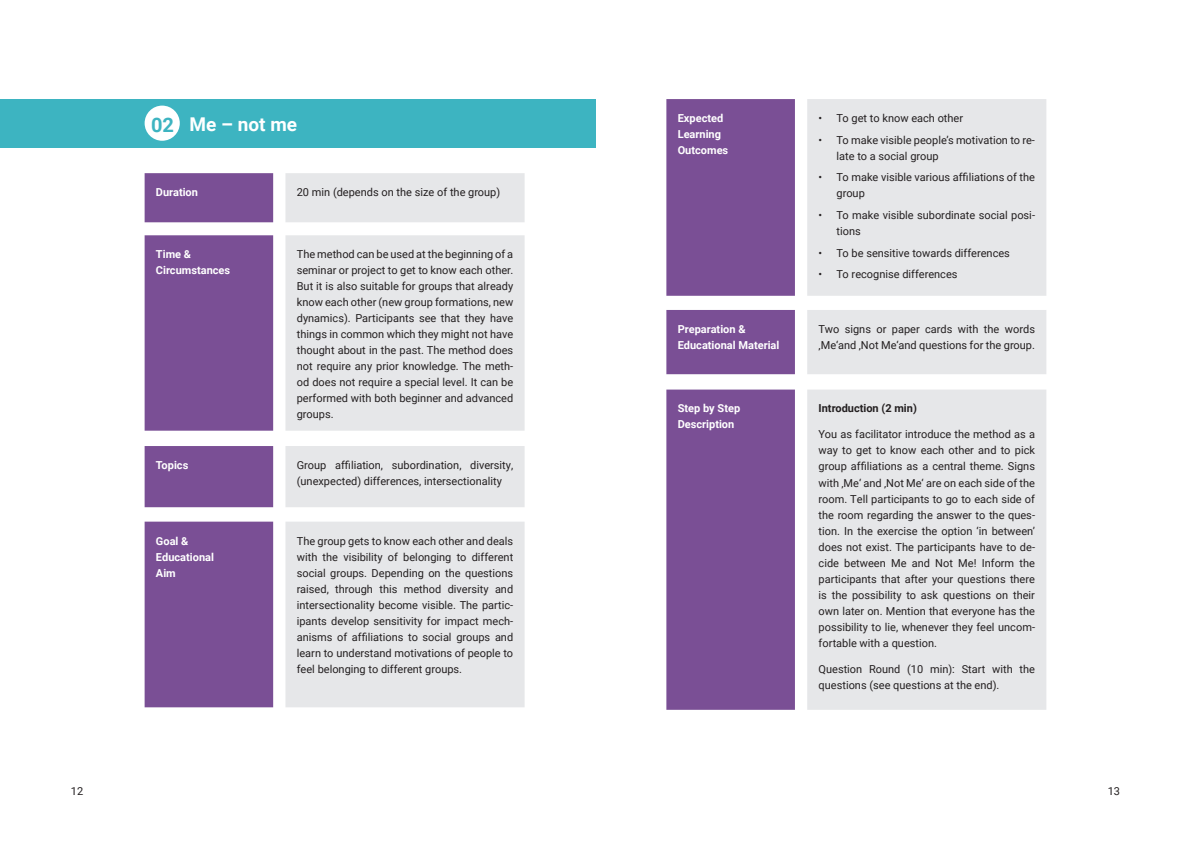
<style>
.page{position:relative;width:1191px;height:842px;background:#fff}
.page>*{position:absolute;margin:0;border:0;box-sizing:border-box;transform-origin:0 0}
.t1{font:700 20px "Roboto";color:#3db4c1}
.t2{font:700 19px "Roboto";color:#fff}
.t3{font:11px/16px "Roboto";color:#231f20}
.t4{font:700 11px/16px "Roboto";color:#fff}
.t5{font:700 11px "Roboto";color:#231f20}
</style>
<div class="page">
<div style="left:0;top:99px;width:595px;height:48px;background:#3db4c1"></div>
<svg style="left:145px;top:173px;width:128px;height:534px;background:#845d9d"></svg>
<svg style="left:285px;top:173px;width:239px;height:534px;background:#e8e8ea"></svg>
<div style="left:145px;top:106px;width:35px;height:35px;background:#fff;border-radius:50%"></div>
<div style="left:666px;top:99px;width:129px;height:611px;background:#7a4f95"></div>
<div style="left:807px;top:99px;width:239px;height:611px;background:#e6e7e9"></div>
<h1 class="t1" style="left:151px;top:111px;width:24px">02</h1>
<p class="t4" style="left:677px;top:110px;width:52px">Expected<br>Learning<br>Outcomes</p>
<p class="t3" style="left:818px;top:110px;width:146px">• To get to know each other</p>
<h2 class="t2" style="left:189px;top:111px;width:109px">Me – not me</h2>
<p class="t3" style="left:836px;top:131px;width:200px;text-indent:-18px">• To make visible people’s motivation to re&shy;late to a social group</p>
<p class="t3" style="left:836px;top:169px;width:200px;text-indent:-18px">• To make visible various affiliations of the group</p>
<p class="t3" style="left:836px;top:207px;width:200px;text-indent:-18px">• To make visible subordinate social posi&shy;tions</p>
<p class="t3" style="left:818px;top:244px;width:193px">• To be sensitive towards differences</p>
<p class="t3" style="left:818px;top:266px;width:140px">• To recognise differences</p>
<p class="t4" style="left:156px;top:184px;width:44px">Duration</p>
<p class="t3" style="left:297px;top:184px;width:205px">20 min (depends on the size of the group)</p>
<p class="t4" style="left:156px;top:246px;width:76px">Time &amp;<br>Circumstances</p>
<p class="t3" style="left:297px;top:246px;width:218px;text-align:justify">The method can be used at the beginning of a seminar or project to get to know each other.<br>But it is also suitable for groups that already know each other (new group formations, new dynamics). Participants see that they have things in common which they might not have thought about in the past. The method does not require any prior knowledge. The meth&shy;od does not require a special level. It can be performed with both beginner and advanced groups.</p>
<p class="t4" style="left:677px;top:320px;width:103px">Preparation &amp;<br>Educational Material</p>
<p class="t3" style="left:818px;top:320px;width:218px">Two signs or paper cards with the words ‚Me‘and ‚Not Me‘and questions for the group.</p>
<p class="t4" style="left:677px;top:400px;width:64px">Step by Step<br>Description</p>
<p class="t5" style="left:818px;top:401px;width:100px">Introduction (2 min)</p>
<p class="t3" style="left:818px;top:426px;width:218px;text-align:justify">You as facilitator introduce the method as a way to get to know each other and to pick group affiliations as a central theme. Signs with ‚Me‘ and ‚Not Me‘ are on each side of the room. Tell participants to go to each side of the room regarding the answer to the ques&shy;tion. In the exercise the option ‘in between’ does not exist. The participants have to de&shy;cide between Me and Not Me! Inform the participants that after your questions there is the possibility to ask questions on their own later on. Mention that everyone has the possibility to lie, whenever they feel uncom&shy;fortable with a question.</p>
<p class="t3" style="left:818px;top:660px;width:218px">Question Round (10 min): Start with the questions (see questions at the end).</p>
<p class="t4" style="left:156px;top:457px;width:34px">Topics</p>
<p class="t3" style="left:297px;top:457px;width:218px">Group affiliation, subordination, diversity, (unexpected) differences, intersectionality</p>
<p class="t4" style="left:156px;top:532px;width:59px">Goal &amp;<br>Educational<br>Aim</p>
<p class="t3" style="left:297px;top:532px;width:218px;text-align:justify">The group gets to know each other and deals with the visibility of belonging to different social groups. Depending on the questions raised, through this method diversity and intersectionality become visible. The partic&shy;ipants develop sensitivity for impact mech&shy;anisms of affiliations to social groups and learn to understand motivations of people to feel belonging to different groups.</p>
<p class="t3" style="left:71px;top:783px;width:14px">12</p>
<p class="t3" style="left:1107px;top:783px;width:14px">13</p>
</div>
